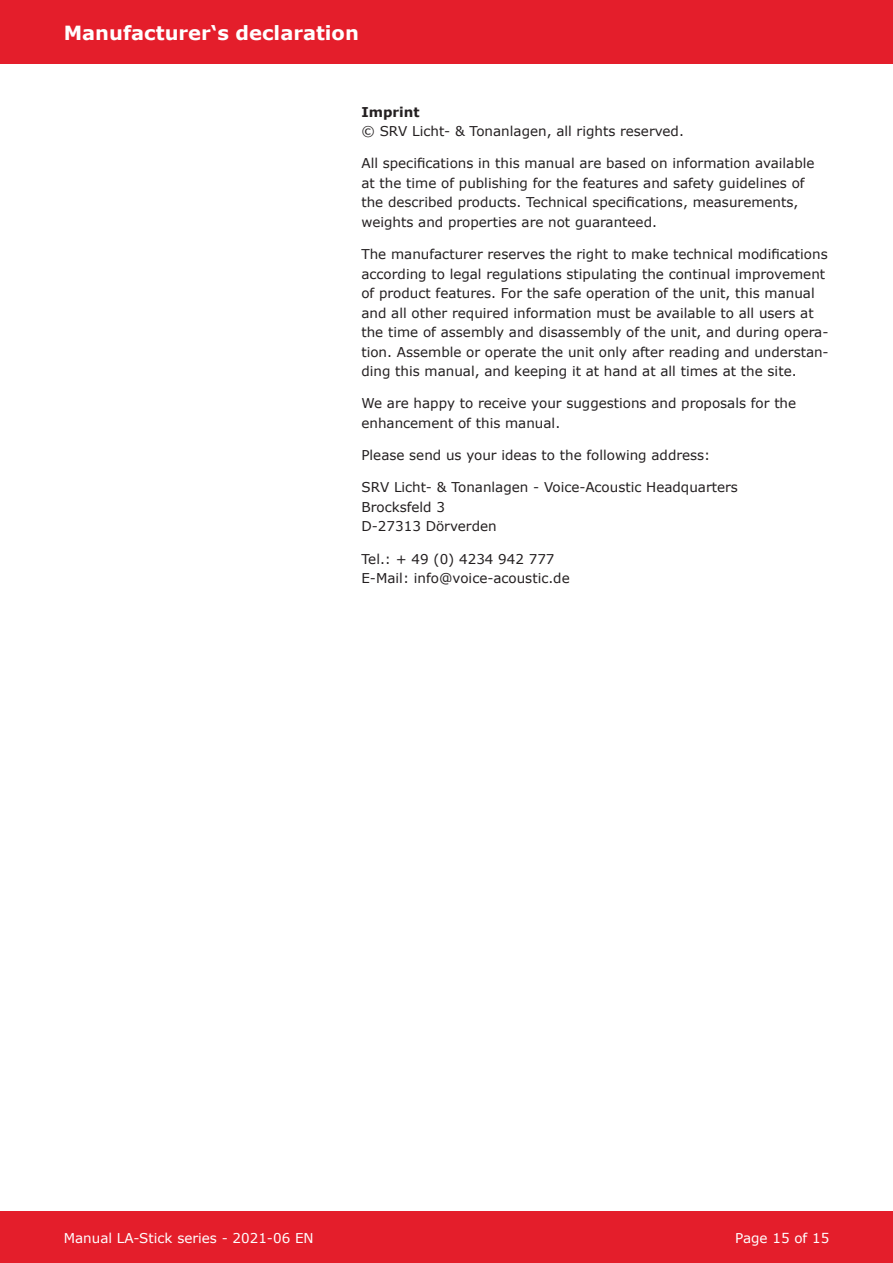
<style>
.page{position:relative;width:893px;height:1263px;background:#fff}
.page>*{position:absolute;margin:0;border:0;box-sizing:border-box;transform-origin:0 0}
.t1{font:700 19.5px "Verdana";color:#fff}
.t2{font:13.5px/19.5px "Verdana";color:#231f20}
.t3{font:13.5px "Verdana";color:#fff}
.t4{font:700 13.5px "Verdana";color:#231f20}
</style>
<div class="page">
<div style="left:0;top:0;width:893px;height:64px;background:#e41e2b"></div>
<div style="left:0;top:1212px;width:893px;height:51px;background:#e41e2b"></div>
<h1 class="t1" style="left:64px;top:20px;width:297px">Manufacturer‘s declaration</h1>
<p class="t4" style="left:361px;top:102px;width:60px">Imprint</p>
<p class="t2" style="left:361px;top:121px;width:324px">© SRV Licht- &amp; Tonanlagen, all rights reserved.</p>
<p class="t2" style="left:361px;top:154px;width:455px">All specifications in this manual are based on information available at the time of publishing for the features and safety guidelines of the described products. Technical specifications, measurements, weights and properties are not guaranteed.</p>
<p class="t2" style="left:361px;top:244px;width:469px">The manufacturer reserves the right to make technical modifications according to legal regulations stipulating the continual improvement of product features. For the safe operation of the unit, this manual and all other required information must be available to all users at the time of assembly and disassembly of the unit, and during opera&shy;tion. Assemble or operate the unit only after reading and understan&shy;ding this manual, and keeping it at hand at all times at the site.</p>
<p class="t2" style="left:361px;top:394px;width:436px">We are happy to receive your suggestions and proposals for the enhancement of this manual.</p>
<p class="t2" style="left:361px;top:445px;width:350px">Please send us your ideas to the following address:</p>
<p class="t2" style="left:361px;top:478px;width:378px">SRV Licht- &amp; Tonanlagen - Voice-Acoustic Headquarters<br>Brocksfeld 3<br>D-27313 Dörverden</p>
<p class="t2" style="left:361px;top:549px;width:210px">Tel.: + 49 (0) 4234 942 777<br>E-Mail: info@voice-acoustic.de</p>
<p class="t3" style="left:64px;top:1228px;width:251px">Manual LA-Stick series - 2021-06 EN</p>
<p class="t3" style="left:735px;top:1228px;width:95px">Page 15 of 15</p>
</div>
